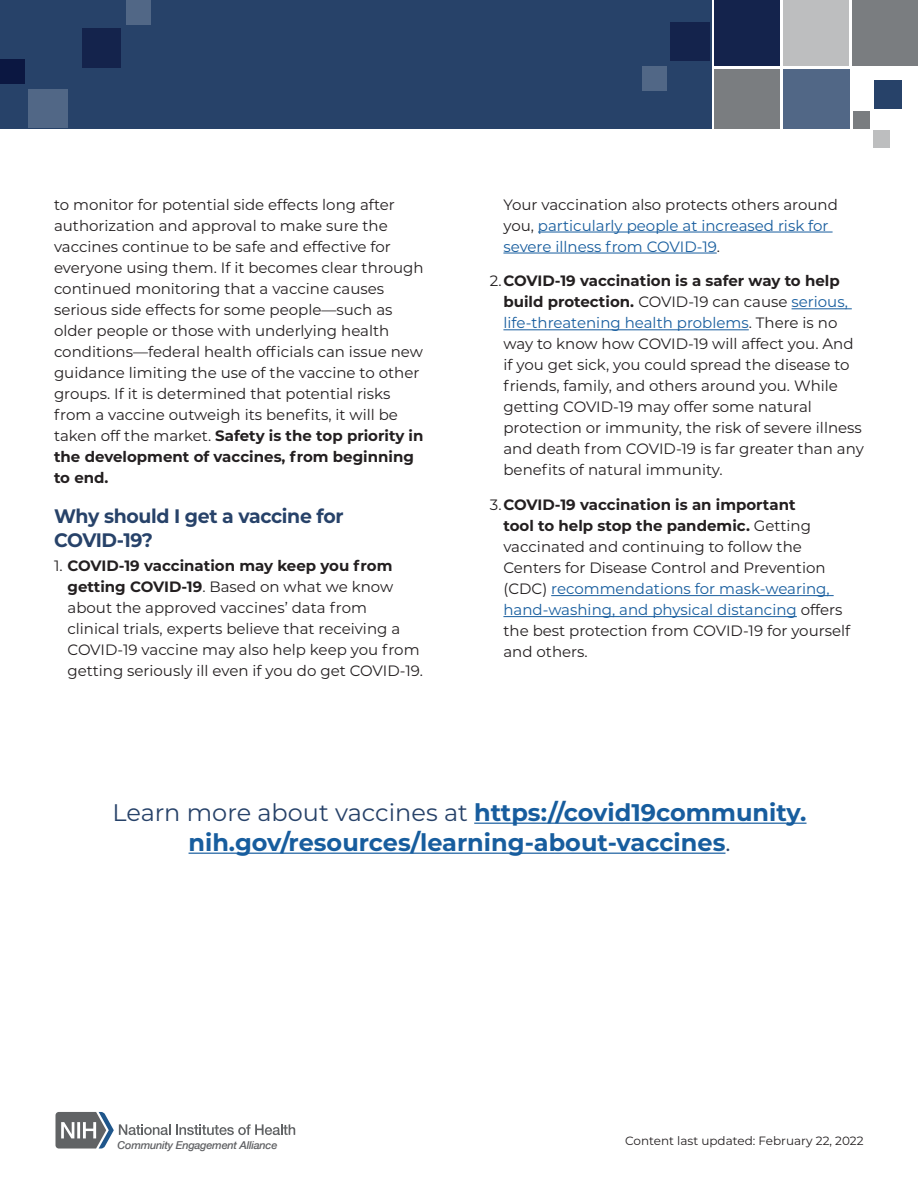
<style>
.page{position:relative;width:918px;height:1188px;background:#fff}
.page>*{position:absolute;margin:0;border:0;box-sizing:border-box;transform-origin:0 0}
.t1{font:700 24px/30px "Montserrat";color:#175d9e;text-align:center}
.t2{font:700 19.5px/24px "Montserrat";letter-spacing:-.02em;color:#274269}
.t3{font:15px/21px "Montserrat";color:#231f20}
.t4{font:15px/21px "Montserrat";color:#175d9e}
.t5{font:12px "Montserrat";color:#231f20}
.s1{font-weight:700}
.s2{color:#231f20}
.s3{color:#175d9e}
.s4{font-weight:400;color:#274269}
</style>
<div class="page">
<div style="left:0;top:0;width:711px;height:128px;background:#274269"></div>
<div style="left:852px;top:0;width:66px;height:66px;background:#7a7d80"></div>
<div style="left:715px;top:69px;width:65px;height:59px;background:#7a7d80"></div>
<div style="left:783px;top:0;width:66px;height:66px;background:#bdbebf"></div>
<div style="left:873px;top:130px;width:16px;height:18px;background:#bdbebf"></div>
<div style="left:874px;top:80px;width:28px;height:28px;background:#274269"></div>
<div style="left:853px;top:111px;width:17px;height:17px;background:#7a7d80"></div>
<div style="left:715px;top:0;width:65px;height:66px;background:#14234c"></div>
<div style="left:783px;top:69px;width:66px;height:59px;background:#516786"></div>
<div style="left:671px;top:22px;width:39px;height:39px;background:#14234c"></div>
<div style="left:642px;top:66px;width:25px;height:25px;background:#516786"></div>
<div style="left:29px;top:89px;width:39px;height:39px;background:#516786"></div>
<div style="left:0;top:59px;width:25px;height:25px;background:#0b1741"></div>
<div style="left:82px;top:28px;width:39px;height:40px;background:#14234c"></div>
<div style="left:126px;top:0;width:25px;height:25px;background:#516786"></div>
<hr style="left:538px;top:232px;width:295px;height:1px;background:#175d9e">
<hr style="left:503px;top:253px;width:214px;height:1px;background:#175d9e">
<hr style="left:792px;top:308px;width:60px;height:1px;background:#175d9e">
<hr style="left:503px;top:329px;width:246px;height:1px;background:#175d9e">
<hr style="left:551px;top:595px;width:283px;height:1px;background:#175d9e">
<hr style="left:503px;top:616px;width:294px;height:1px;background:#175d9e">
<hr style="left:474px;top:823px;width:333px;height:1px;background:#175d9e">
<hr style="left:189px;top:853px;width:536px;height:1px;background:#175d9e">
<svg style="left:176px;top:1124px;width:119px;height:11px"></svg>
<svg style="left:56px;top:1112px;width:114px;height:37px"></svg>
<p class="t3" style="left:54px;top:193px;width:371px">to monitor for potential side effects long after authorization and approval to make sure the vaccines continue to be safe and effective for everyone using them. If it becomes clear through continued monitoring that a vaccine causes serious side effects for some people—such as older people or those with underlying health conditions—federal health officials can issue new guidance limiting the use of the vaccine to other groups. If it is determined that potential risks from a vaccine outweigh its benefits, it will be taken off the market. <span class="s1">Safety is the top priority in the development of vaccines, from beginning to end.</span></p>
<h2 class="t2" style="left:54px;top:503px;width:291px">Why should I get a vaccine for<br>COVID-19?</h2>
<p class="t3" style="left:68px;top:555px;width:357px;text-indent:-14px">1. <span class="s1">COVID-19 vaccination may keep you from getting COVID-19</span>. Based on what we know about the approved vaccines’ data from<br>clinical trials, experts believe that receiving a COVID-19 vaccine may also help keep you from getting seriously ill even if you do get COVID-19.</p>
<p class="t4" style="left:503px;top:193px;width:336px"><span class="s2">Your vaccination also protects others around you,</span> particularly people at increased risk for severe illness from COVID-19<span class="s2">.</span></p>
<p class="t3" style="left:503px;top:270px;width:362px;text-indent:-14px">2. <span class="s1">COVID-19 vaccination is a safer way to help build protection.</span> COVID-19 can cause <span class="s3">serious, life-threatening health problems</span>. There is no way to know how COVID-19 will affect you. And if you get sick, you could spread the disease to friends, family, and others around you. While getting COVID-19 may offer some natural protection or immunity, the risk of severe illness and death from COVID-19 is far greater than any benefits of natural immunity.</p>
<p class="t3" style="left:503px;top:494px;width:348px;text-indent:-13px">3. <span class="s1">COVID-19 vaccination is an important<br>tool to help stop the pandemic.</span> Getting vaccinated and continuing to follow the Centers for Disease Control and Prevention (CDC) <span class="s3">recommendations for mask-wearing, hand-washing, and physical distancing</span> offers the best protection from COVID-19 for yourself and others.</p>
<p class="t1" style="left:113px;top:796px;width:695px"><span class="s4">Learn more about vaccines at</span> https://covid19community. nih.gov/resources/learning-about-vaccines<span class="s4">.</span></p>
<p class="t5" style="left:625px;top:1133px;width:240px">Content last updated: February 22, 2022</p>
</div>
